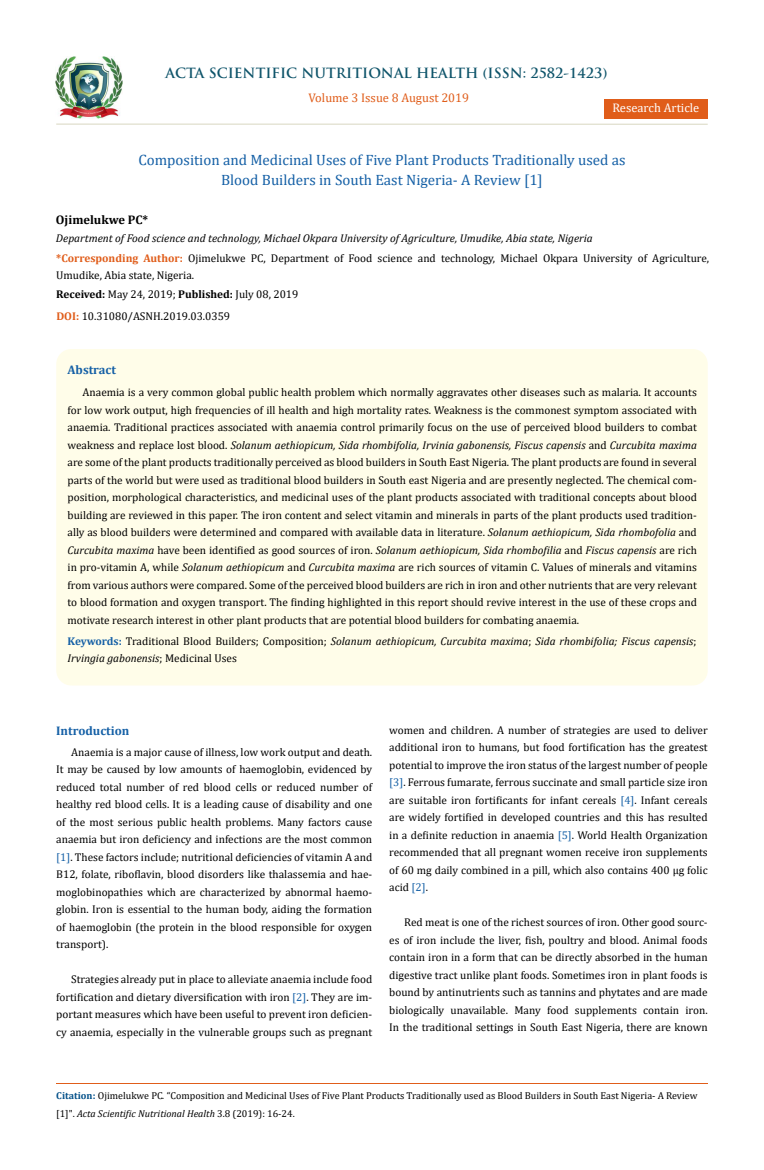
<style>
.page{position:relative;width:764px;height:1170px;background:#fff}
.page>*{position:absolute;margin:0;border:0;box-sizing:border-box;transform-origin:0 0}
.t1{font:15px/20px "Cambria";color:#1560a6;text-align:center}
.t2{font:700 13.75px "Trajan Pro";color:#0e546a}
.t3{font:12.5px "Cambria";color:#e05d1a}
.t4{font:700 12.5px "Cambria";color:#1560a6}
.t5{font:12.5px "Cambria";color:#fff}
.t6{font:700 12.5px "Cambria";color:#000}
.t7{font:11.25px/17.5px "Cambria";color:#000;text-align:justify}
.t8{font:italic 11.25px/19.1px "Cambria";color:#000}
.t9{font:10px/17.5px "Cambria";color:#000}
.s1{font-weight:700;font-style:normal;color:#e05d1a}
.s2{font-style:normal}
.s3{font-weight:700}
.s4{font-weight:700;color:#e05d1a}
.s5{font-style:italic}
.s6{font-weight:700;font-style:normal;color:#1560a6}
.s7{color:#1560a6}
.s8{font-weight:700;color:#035089}
</style>
<div class="page">
<img style="left:56px;top:57px;width:66px;height:61px">
<div style="left:604px;top:99px;width:103px;height:20px;background:#e05d1a"></div>
<div style="left:56px;top:349px;width:651px;height:337px;background:#fffde9;border-radius:15px"></div>
<hr style="left:56px;top:1083px;width:651px;height:1px;background:#e05d1a">
<hr style="left:56px;top:123px;width:651px;height:2px;background:#e0dfcd">
<p class="t2" style="left:165px;top:64px;width:443px">ACTA SCIENTIFIC NUTRITIONAL HEALTH (ISSN: 2582-1423)</p>
<p class="t3" style="left:309px;top:91px;width:162px">Volume 3 Issue 8 August 2019</p>
<p class="t5" style="left:612px;top:100px;width:89px">Research Article</p>
<h1 class="t1" style="left:138px;top:150px;width:489px">Composition and Medicinal Uses of Five Plant Products Traditionally used as<br>Blood Builders in South East Nigeria- A Review [1]</h1>
<p class="t6" style="left:56px;top:211px;width:94px">Ojimelukwe PC*</p>
<p class="t8" style="left:56px;top:229px;width:655px">Department of Food science and technology, Michael Okpara University of Agriculture, Umudike, Abia state, Nigeria<br><span class="s1">*Corresponding Author:</span> <span class="s2">Ojimelukwe PC, Department of Food science and technology, Michael Okpara University of Agriculture,</span></p>
<p class="t7" style="left:56px;top:266px;width:139px">Umudike, Abia state, Nigeria.</p>
<p class="t7" style="left:56px;top:285px;width:244px"><span class="s3">Received:</span> May 24, 2019; <span class="s3">Published:</span> July 08, 2019</p>
<p class="t7" style="left:56px;top:308px;width:175px"><span class="s4">DOI:</span> 10.31080/ASNH.2019.03.0359</p>
<p class="t4" style="left:68px;top:360px;width:50px">Abstract</p>
<p class="t7" style="left:68px;top:383px;width:631px;text-indent:15px">Anaemia is a very common global public health problem which normally aggravates other diseases such as malaria. It accounts for low work output, high frequencies of ill health and high mortality rates. Weakness is the commonest symptom associated with anaemia. Traditional practices associated with anaemia control primarily focus on the use of perceived blood builders to combat weakness and replace lost blood. <span class="s5">Solanum aethiopicum, Sida rhombifolia, Irvinia gabonensis, Fiscus capensis</span> and <span class="s5">Curcubita maxima </span>are some of the plant products traditionally perceived as blood builders in South East Nigeria. The plant products are found in several parts of the world but were used as traditional blood builders in South east Nigeria and are presently neglected. The chemical com&shy;position, morphological characteristics, and medicinal uses of the plant products associated with traditional concepts about blood building are reviewed in this paper. The iron content and select vitamin and minerals in parts of the plant products used tradition&shy;ally as blood builders were determined and compared with available data in literature. <span class="s5">Solanum aethiopicum, Sida rhombofolia</span> and <span class="s5">Curcubita maxima</span> have been identified as good sources of iron. <span class="s5">Solanum aethiopicum, Sida rhombofilia</span> and <span class="s5">Fiscus capensis</span> are rich in pro-vitamin A, while <span class="s5">Solanum aethiopicum</span> and <span class="s5">Curcubita maxima</span> are rich sources of vitamin C. Values of minerals and vitamins from various authors were compared. Some of the perceived blood builders are rich in iron and other nutrients that are very relevant to blood formation and oxygen transport. The finding highlighted in this report should revive interest in the use of these crops and motivate research interest in other plant products that are potential blood builders for combating anaemia.</p>
<p class="t8" style="left:68px;top:632px;width:630px;line-height:17.5px"><span class="s6">Keywords:</span> <span class="s2">Traditional Blood Builders; Composition;</span> Solanum aethiopicum, Curcubita maxima<span class="s2">;</span> Sida rhombifolia; Fiscus capensis<span class="s2">;<br></span>Irvingia gabonensis<span class="s2">; Medicinal Uses</span></p>
<p class="t4" style="left:56px;top:722px;width:75px">Introduction</p>
<p class="t7" style="left:56px;top:743px;width:317px;text-indent:15px">Anaemia is a major cause of illness, low work output and death.<br>It may be caused by low amounts of haemoglobin, evidenced by reduced total number of red blood cells or reduced number of healthy red blood cells. It is a leading cause of disability and one of the most serious public health problems. Many factors cause anaemia but iron deficiency and infections are the most common <span class="s7">[1]</span>. These factors include; nutritional deficiencies of vitamin A and B12, folate, riboflavin, blood disorders like thalassemia and hae&shy;moglobinopathies which are characterized by abnormal haemo&shy;globin. Iron is essential to the human body, aiding the formation of haemoglobin (the protein in the blood responsible for oxygen transport).</p>
<p class="t7" style="left:56px;top:970px;width:317px;text-indent:15px">Strategies already put in place to alleviate anaemia include food fortification and dietary diversification with iron <span class="s7">[2]</span>. They are im&shy;portant measures which have been useful to prevent iron deficien&shy;cy anaemia, especially in the vulnerable groups such as pregnant</p>
<p class="t7" style="left:389px;top:721px;width:320px">women and children. A number of strategies are used to deliver additional iron to humans, but food fortification has the greatest potential to improve the iron status of the largest number of people <span class="s7">[3]</span>. Ferrous fumarate, ferrous succinate and small particle size iron are suitable iron fortificants for infant cereals <span class="s7">[4]</span>. Infant cereals are widely fortified in developed countries and this has resulted in a definite reduction in anaemia <span class="s7">[5]</span>. World Health Organization recommended that all pregnant women receive iron supplements of 60 mg daily combined in a pill, which also contains 400 μg folic acid <span class="s7">[2]</span>.</p>
<p class="t7" style="left:389px;top:914px;width:320px;text-indent:15px">Red meat is one of the richest sources of iron. Other good sourc&shy;es of iron include the liver, fish, poultry and blood. Animal foods contain iron in a form that can be directly absorbed in the human digestive tract unlike plant foods. Sometimes iron in plant foods is bound by antinutrients such as tannins and phytates and are made biologically unavailable. Many food supplements contain iron.<br>In the traditional settings in South East Nigeria, there are known</p>
<p class="t9" style="left:56px;top:1087px;width:642px"><span class="s8">Citation:</span> Ojimelukwe PC<span class="s5">.</span> “Composition and Medicinal Uses of Five Plant Products Traditionally used as Blood Builders in South East Nigeria- A Review [1]". <span class="s5">Acta Scientific Nutritional Health</span> 3.8 (2019): 16-24.</p>
</div>
